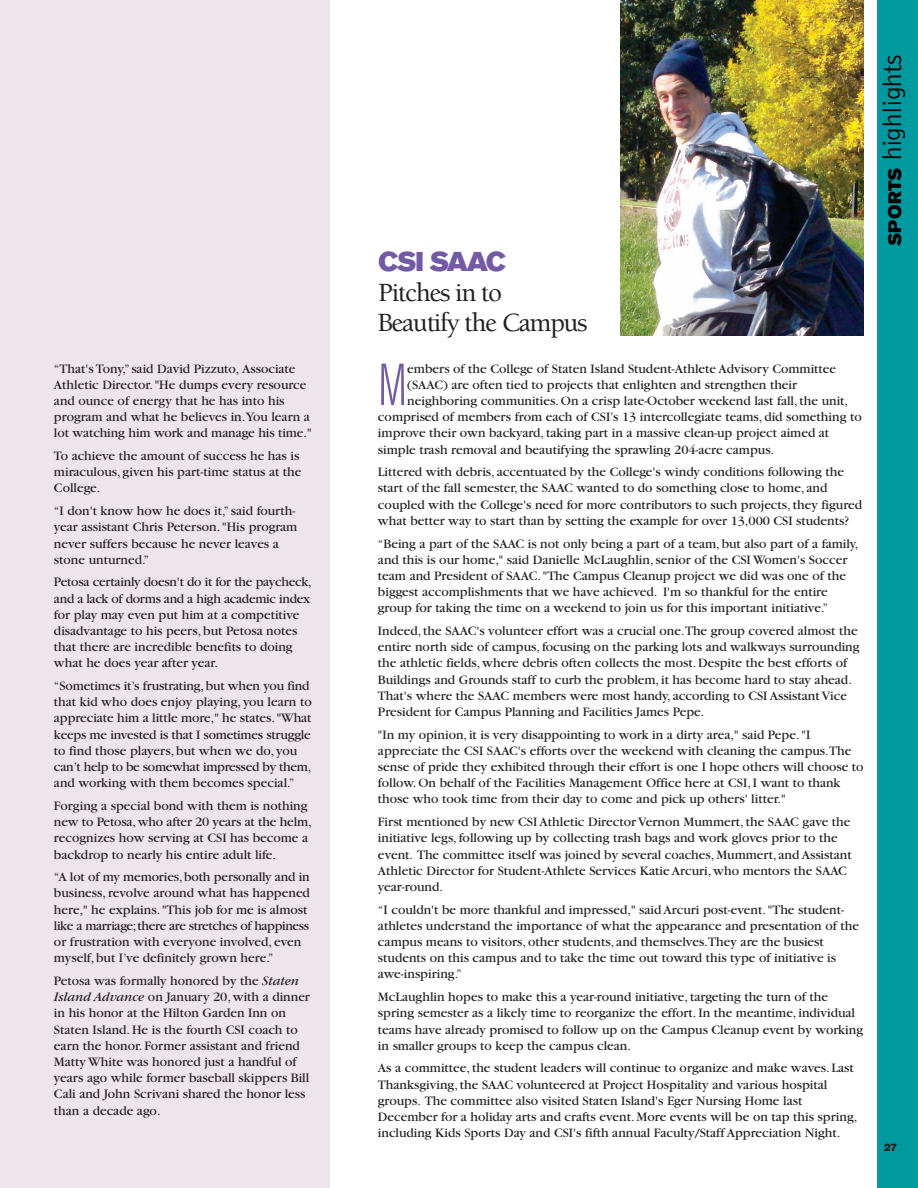
<style>
.page{position:relative;width:918px;height:1188px;background:#fff}
.page>*{position:absolute;margin:0;border:0;box-sizing:border-box;transform-origin:0 0}
.t1{font:300 condensed 58.65px "Akzidenz Grotesk BE";color:#745aa5}
.t2{font:500 27px/30px "Berkeley";letter-spacing:-.045em;color:#231f20}
.t3{font:300 27px "Bell Gothic";color:#000}
.t4{font:27px "Akzidenz Grotesk BE Super";letter-spacing:-.06em;color:#745aa5}
.t5{font:13.5px/16.2px "Garamond";color:#231f20}
.t6{font:10.5px "Akzidenz Grotesk BE Super";color:#231f20}
.s1{font-style:italic}
.s2{font-family:"Akzidenz Grotesk BE Super";font-weight:400;font-size:18px}
</style>
<div class="page">
<div style="left:0;top:0;width:329px;height:1188px;background:#ece5ec"></div>
<div style="left:878px;top:0;width:40px;height:1188px;background:#0099a0"></div>
<img style="left:621px;top:0;width:243px;height:335px">
<p class="t5" style="left:54px;top:361px;width:259px">“That's Tony,” said David Pizzuto, Associate Athletic Director. "He dumps every resource and ounce of energy that he has into his program and what he believes in.You learn a lot watching him work and manage his time."</p>
<p class="t5" style="left:54px;top:449px;width:249px">To achieve the amount of success he has is miraculous, given his part-time status at the<br>College.</p>
<p class="t5" style="left:54px;top:504px;width:245px">“I don't know how he does it,” said fourth&shy;year assistant Chris Peterson. "His program never suffers because he never leaves a stone unturned.”</p>
<p class="t5" style="left:54px;top:575px;width:259px">Petosa certainly doesn't do it for the paycheck, and a lack of dorms and a high academic index for play may even put him at a competitive disadvantage to his peers, but Petosa notes that there are incredible benefits to doing what he does year after year.</p>
<p class="t5" style="left:54px;top:679px;width:259px">“Sometimes it’s frustrating, but when you find that kid who does enjoy playing, you learn to appreciate him a little more," he states. "What keeps me invested is that I sometimes struggle to find those players, but when we do, you can’t help to be somewhat impressed by them, and working with them becomes special.”</p>
<p class="t5" style="left:54px;top:799px;width:259px">Forging a special bond with them is nothing new to Petosa, who after 20 years at the helm, recognizes how serving at CSI has become a backdrop to nearly his entire adult life.</p>
<p class="t5" style="left:54px;top:870px;width:258px">“A lot of my memories, both personally and in business, revolve around what has happened here," he explains. "This job for me is almost like a marriage; there are stretches of happiness or frustration with everyone involved, even myself, but I’ve definitely grown here.”</p>
<p class="t5" style="left:54px;top:974px;width:257px">Petosa was formally honored by the <span class="s1">Staten Island Advance</span> on January 20, with a dinner in his honor at the Hilton Garden Inn on Staten Island. He is the fourth CSI coach to earn the honor. Former assistant and friend Matty White was honored just a handful of years ago while former baseball skippers Bill Cali and John Scrivani shared the honor less than a decade ago.</p>
<h2 class="t4" style="left:378px;top:251px;width:130px">CSI SAAC</h2>
<h2 class="t2" style="left:378px;top:280px;width:211px">Pitches in to<br>Beautify the Campus</h2>
<h1 class="t1" style="left:378px;top:364px;width:31px">M</h1>
<p class="t5" style="left:407px;top:361px;width:430px">embers of the College of Staten Island Student-Athlete Advisory Committee</p>
<p class="t5" style="left:407px;top:378px;width:391px">(SAAC) are often tied to projects that enlighten and strengthen their</p>
<p class="t5" style="left:407px;top:394px;width:442px">neighboring communities. On a crisp late-October weekend last fall, the unit,</p>
<p class="t5" style="left:378px;top:410px;width:485px">comprised of members from each of CSI’s 13 intercollegiate teams, did something to</p>
<p class="t5" style="left:378px;top:426px;width:453px">improve their own backyard, taking part in a massive clean-up project aimed at</p>
<p class="t5" style="left:378px;top:442px;width:398px">simple trash removal and beautifying the sprawling 204-acre campus.</p>
<p class="t5" style="left:378px;top:465px;width:486px">Littered with debris, accentuated by the College's windy conditions following the start of the fall semester, the SAAC wanted to do something close to home, and coupled with the College's need for more contributors to such projects, they figured what better way to start than by setting the example for over 13,000 CSI students?</p>
<p class="t5" style="left:378px;top:536px;width:482px">“Being a part of the SAAC is not only being a part of a team, but also part of a family, and this is our home," said Danielle McLaughlin, senior of the CSI Women's Soccer team and President of SAAC. "The Campus Cleanup project we did was one of the biggest accomplishments that we have achieved. I'm so thankful for the entire group for taking the time on a weekend to join us for this important initiative.”</p>
<p class="t5" style="left:378px;top:624px;width:483px">Indeed, the SAAC's volunteer effort was a crucial one.The group covered almost the entire north side of campus, focusing on the parking lots and walkways surrounding the athletic fields, where debris often collects the most. Despite the best efforts of Buildings and Grounds staff to curb the problem, it has become hard to stay ahead.<br>That's where the SAAC members were most handy, according to CSI Assistant Vice President for Campus Planning and Facilities James Pepe.</p>
<p class="t5" style="left:378px;top:728px;width:487px">"In my opinion, it is very disappointing to work in a dirty area," said Pepe. "I appreciate the CSI SAAC's efforts over the weekend with cleaning the campus.The sense of pride they exhibited through their effort is one I hope others will choose to follow. On behalf of the Facilities Management Office here at CSI, I want to thank those who took time from their day to come and pick up others' litter."</p>
<p class="t5" style="left:378px;top:815px;width:475px">First mentioned by new CSI Athletic Director Vernon Mummert, the SAAC gave the initiative legs, following up by collecting trash bags and work gloves prior to the event. The committee itself was joined by several coaches, Mummert, and Assistant Athletic Director for Student-Athlete Services Katie Arcuri, who mentors the SAAC year-round.</p>
<p class="t5" style="left:378px;top:903px;width:483px">“I couldn't be more thankful and impressed," said Arcuri post-event. "The student&shy;athletes understand the importance of what the appearance and presentation of the campus means to visitors, other students, and themselves.They are the busiest students on this campus and to take the time out toward this type of initiative is awe-inspiring.”</p>
<p class="t5" style="left:378px;top:990px;width:487px">McLaughlin hopes to make this a year-round initiative, targeting the turn of the spring semester as a likely time to reorganize the effort. In the meantime, individual teams have already promised to follow up on the Campus Cleanup event by working in smaller groups to keep the campus clean.</p>
<p class="t5" style="left:378px;top:1061px;width:481px">As a committee, the student leaders will continue to organize and make waves. Last Thanksgiving, the SAAC volunteered at Project Hospitality and various hospital groups. The committee also visited Staten Island's Eger Nursing Home last December for a holiday arts and crafts event. More events will be on tap this spring, including Kids Sports Day and CSI's fifth annual Faculty/Staff Appreciation Night.</p>
<h2 class="t3" style="left:882px;top:246px;width:194px;rotate:-90deg"><span class="s2">SPORTS</span> highlights</h2>
<p class="t6" style="left:884px;top:1143px;width:15px">27</p>
</div>
